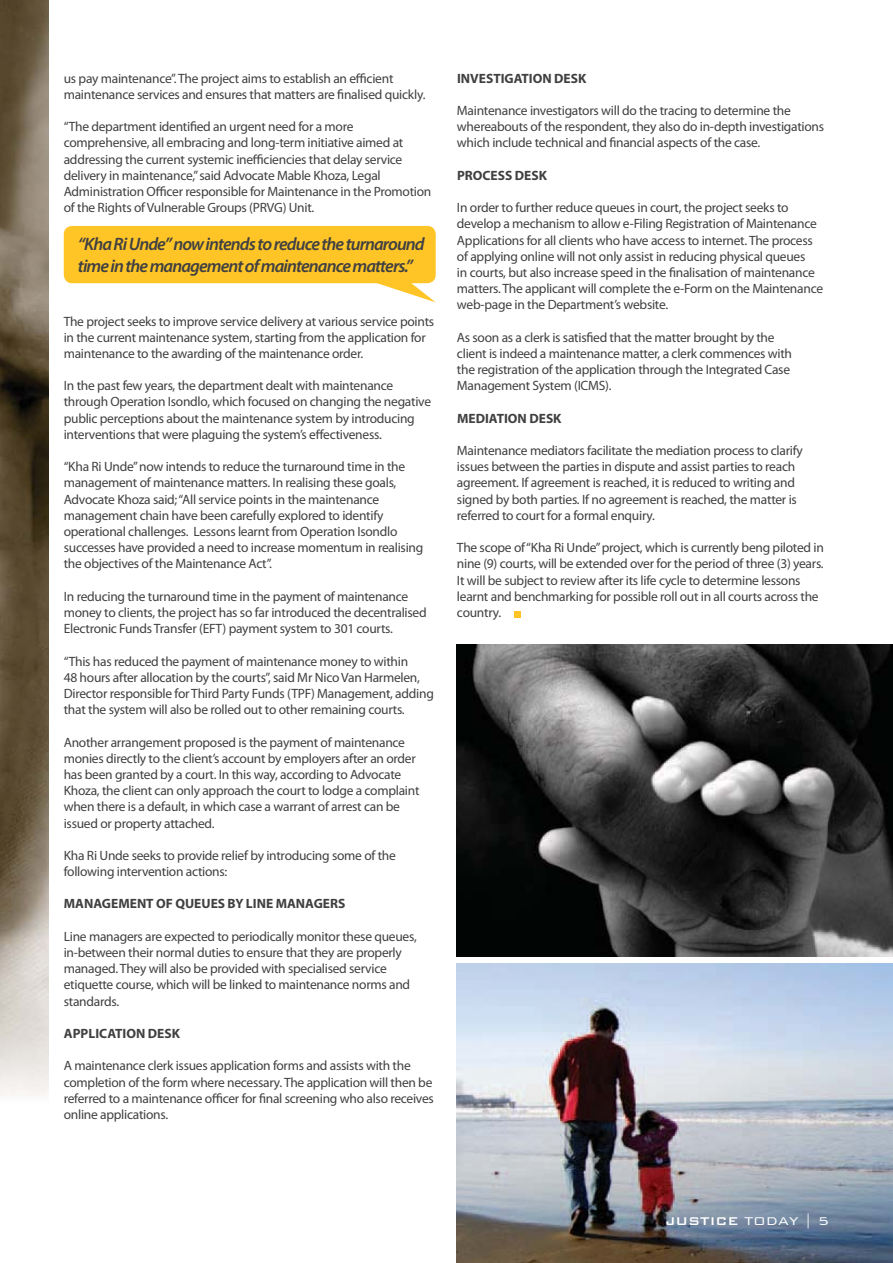
<style>
.page{position:relative;width:893px;height:1263px;background:#fff}
.page>*{position:absolute;margin:0;border:0;box-sizing:border-box;transform-origin:0 0}
.t1{font:italic 600 18px/21.6px "Myriad Pro";letter-spacing:-.05em;color:#404041}
.t2{font:500 15px "Bank Gothic";color:#fff}
.t3{font:13.5px/16.2px "Myriad Pro";letter-spacing:-.02em;color:#404041}
.t4{font:700 13.5px "Myriad Pro";color:#404041}
.s1{font-weight:300}
</style>
<div class="page">
<img style="left:0;top:0;width:49px;height:1095px">
<div style="left:64px;top:226px;width:372px;height:57px;background:#ffc527;border-radius:9px"></div>
<svg style="left:373px;top:282px;width:62px;height:20px"></svg>
<img style="left:457px;top:964px;width:436px;height:299px">
<img style="left:457px;top:645px;width:436px;height:311px">
<div style="left:514px;top:611px;width:7px;height:7px;background:#ffc527"></div>
<p class="t3" style="left:64px;top:71px;width:363px">us pay maintenance”. The project aims to establish an efficient maintenance services and ensures that matters are finalised quickly.</p>
<p class="t3" style="left:64px;top:119px;width:369px">“The department identified an urgent need for a more comprehensive, all embracing and long-term initiative aimed at addressing the current systemic inefficiencies that delay service delivery in maintenance,” said Advocate Mable Khoza, Legal Administration Officer responsible for Maintenance in the Promotion of the Rights of Vulnerable Groups (PRVG) Unit.</p>
<h1 class="t1" style="left:78px;top:234px;width:348px">“Kha Ri Unde” now intends to reduce the turnaround time in the management of maintenance matters.”</h1>
<p class="t3" style="left:64px;top:314px;width:372px">The project seeks to improve service delivery at various service points in the current maintenance system, starting from the application for maintenance to the awarding of the maintenance order.</p>
<p class="t3" style="left:64px;top:379px;width:369px">In the past few years, the department dealt with maintenance through Operation Isondlo, which focused on changing the negative public perceptions about the maintenance system by introducing interventions that were plaguing the system’s effectiveness.</p>
<p class="t3" style="left:64px;top:459px;width:361px">“Kha Ri Unde” now intends to reduce the turnaround time in the management of maintenance matters. In realising these goals, Advocate Khoza said; “All service points in the maintenance management chain have been carefully explored to identify operational challenges. Lessons learnt from Operation Isondlo successes have provided a need to increase momentum in realising the objectives of the Maintenance Act”.</p>
<p class="t3" style="left:64px;top:589px;width:364px">In reducing the turnaround time in the payment of maintenance money to clients, the project has so far introduced the decentralised<br>Electronic Funds Transfer (EFT) payment system to 301 courts.</p>
<p class="t3" style="left:64px;top:654px;width:372px">“This has reduced the payment of maintenance money to within<br>48 hours after allocation by the courts”, said Mr Nico Van Harmelen, Director responsible for Third Party Funds (TPF) Management, adding that the system will also be rolled out to other remaining courts.</p>
<p class="t3" style="left:64px;top:735px;width:357px">Another arrangement proposed is the payment of maintenance monies directly to the client’s account by employers after an order has been granted by a court. In this way, according to Advocate Khoza, the client can only approach the court to lodge a complaint when there is a default, in which case a warrant of arrest can be issued or property attached.</p>
<p class="t3" style="left:64px;top:848px;width:334px">Kha Ri Unde seeks to provide relief by introducing some of the following intervention actions:</p>
<p class="t4" style="left:64px;top:899px;width:283px">MANAGEMENT OF QUEUES BY LINE MANAGERS</p>
<p class="t3" style="left:64px;top:929px;width:355px">Line managers are expected to periodically monitor these queues, in-between their normal duties to ensure that they are properly managed. They will also be provided with specialised service etiquette course, which will be linked to maintenance norms and standards.</p>
<p class="t4" style="left:64px;top:1028px;width:118px">APPLICATION DESK</p>
<p class="t3" style="left:64px;top:1059px;width:372px">A maintenance clerk issues application forms and assists with the completion of the form where necessary. The application will then be referred to a maintenance officer for final screening who also receives online applications.</p>
<p class="t4" style="left:457px;top:73px;width:131px">INVESTIGATION DESK</p>
<p class="t3" style="left:457px;top:103px;width:369px">Maintenance investigators will do the tracing to determine the whereabouts of the respondent, they also do in-depth investigations which include technical and financial aspects of the case.</p>
<p class="t4" style="left:457px;top:170px;width:91px">PROCESS DESK</p>
<p class="t3" style="left:457px;top:200px;width:368px">In order to further reduce queues in court, the project seeks to develop a mechanism to allow e-Filing Registration of Maintenance Applications for all clients who have access to internet. The process of applying online will not only assist in reducing physical queues<br>in courts, but also increase speed in the finalisation of maintenance matters. The applicant will complete the e-Form on the Maintenance web-page in the Department’s website.</p>
<p class="t3" style="left:457px;top:330px;width:337px">As soon as a clerk is satisfied that the matter brought by the client is indeed a maintenance matter, a clerk commences with the registration of the application through the Integrated Case Management System (ICMS).</p>
<p class="t4" style="left:457px;top:413px;width:106px">MEDIATION DESK</p>
<p class="t3" style="left:457px;top:443px;width:347px">Maintenance mediators facilitate the mediation process to clarify issues between the parties in dispute and assist parties to reach agreement. If agreement is reached, it is reduced to writing and signed by both parties. If no agreement is reached, the matter is referred to court for a formal enquiry.</p>
<p class="t3" style="left:457px;top:540px;width:368px">The scope of “Kha Ri Unde” project, which is currently beng piloted in nine (9) courts, will be extended over for the period of three (3) years.<br>It will be subject to review after its life cycle to determine lessons learnt and benchmarking for possible roll out in all courts across the country.</p>
<p class="t2" style="left:665px;top:1213px;width:165px">JUSTICE <span class="s1">TODAY | 5</span></p>
</div>
